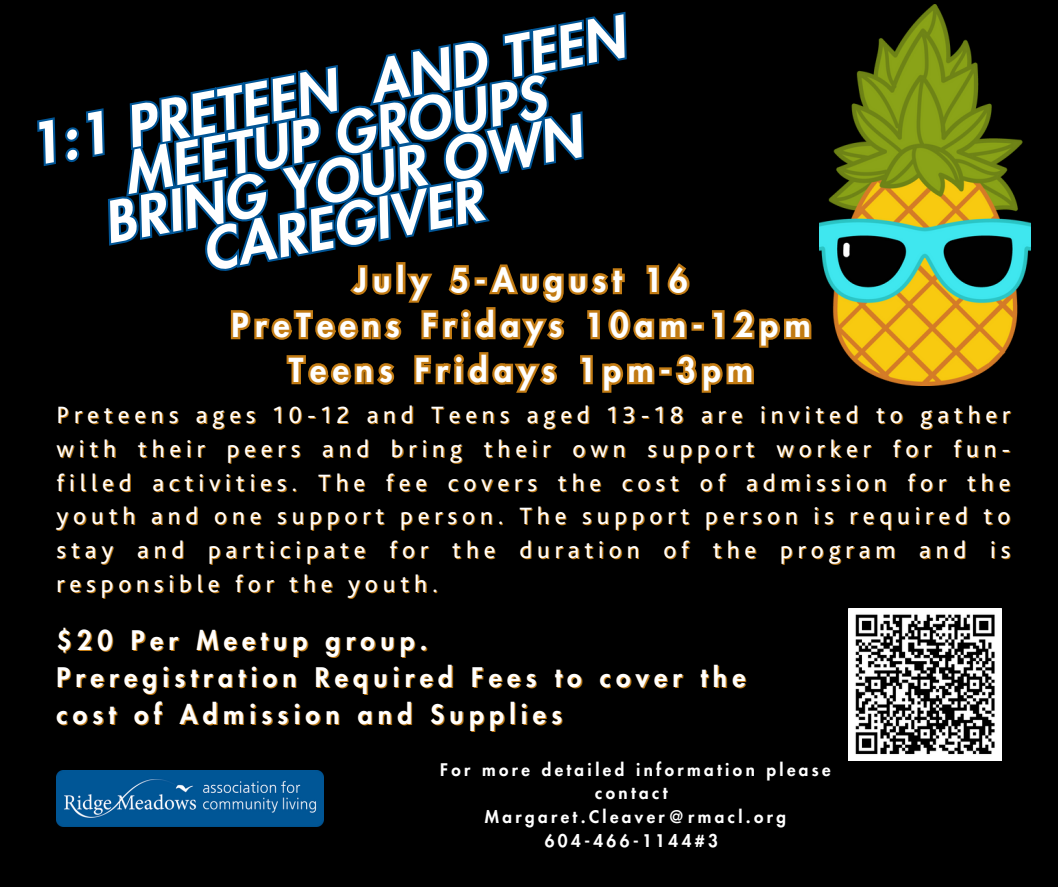
<style>
.page{position:relative;width:1058px;height:887px;background:#fff}
.page>*{position:absolute;margin:0;border:0;box-sizing:border-box;transform-origin:0 0}
.t1{font:italic 800 55.5px/44.8px "Futura LT Pro";color:#fff;text-align:center}
.t2{font:800 32.4px/45px "Futura LT Pro";letter-spacing:.2em;color:#fff;text-align:center}
.t3{font:800 26.4px/37.2px "Futura LT Pro";letter-spacing:.2em;color:#fff}
.t4{font:24.75px/33.8px "Bliss Pro";letter-spacing:.2em;color:#fff}
.t5{font:800 16.95px/23.7px "Futura LT Pro";letter-spacing:.2em;color:#fff;text-align:center}
</style>
<div class="page">
<div style="left:0;top:0;width:1058px;height:886px;background:#000"></div>
<img style="left:819px;top:5px;width:211px;height:380px">
<img style="left:848px;top:608px;width:153px;height:152px">
<img style="left:56px;top:770px;width:267px;height:56px">
<svg style="left:37px;top:11px;width:775px;height:382px"></svg>
<h3 class="t1" style="left:25px;top:124px;width:606px;rotate:-10deg">1:1 PRETEEN AND TEEN<br>MEETUP GROUPS<br>BRING YOUR OWN<br>CAREGIVER</h3>
<h4 class="t2" style="left:231px;top:259px;width:580px">July 5-August 16<br>PreTeens Fridays 10am-12pm<br>Teens Fridays 1pm-3pm</h4>
<p class="t4" style="left:56px;top:397px;width:955px">Preteens ages 10-12 and Teens aged 13-18 are invited to gather</p>
<p class="t4" style="left:56px;top:431px;width:955px">with their peers and bring their own support worker for fun-</p>
<p class="t4" style="left:56px;top:465px;width:955px">filled activities. The fee covers the cost of admission for the</p>
<p class="t4" style="left:56px;top:498px;width:955px">youth and one support person. The support person is required to</p>
<p class="t4" style="left:56px;top:532px;width:955px">stay and participate for the duration of the program and is responsible for the youth.</p>
<p class="t3" style="left:56px;top:622px;width:690px">$20 Per Meetup group.<br>Preregistration Required Fees to cover the cost of Admission and Supplies</p>
<p class="t5" style="left:440px;top:758px;width:392px">For more detailed information please contact<br>Margaret.Cleaver@rmacl.org<br>604-466-1144#3</p>
</div>
